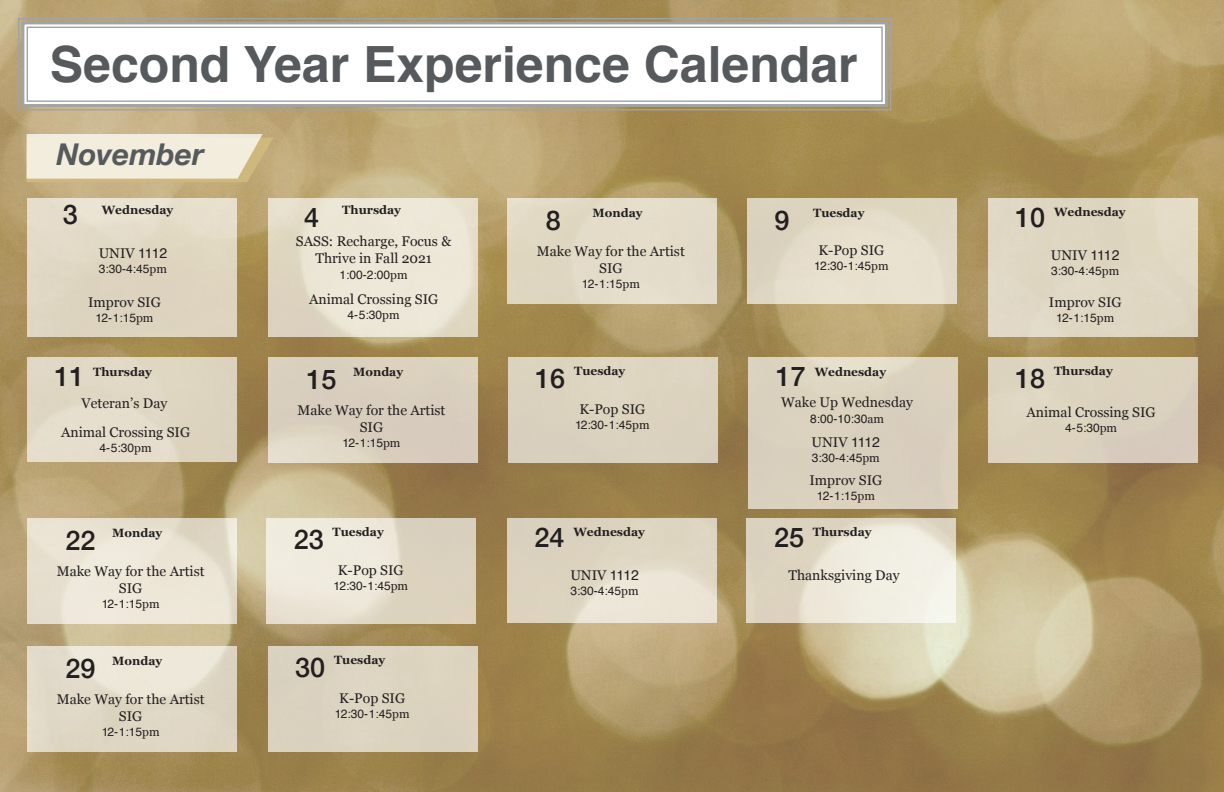
<style>
.page{position:relative;width:1224px;height:792px;background:#fff}
.page>*{position:absolute;margin:0;border:0;box-sizing:border-box;transform-origin:0 0}
.t1{font:700 50px "Helvetica";color:#565a5c}
.t2{font:italic 700 30px "Helvetica Neue";color:#565a5c}
.t3{font:500 27px "Helvetica Neue";color:#231f20}
.t4{font:14px/16.8px "Georgia";color:#231f20;text-align:center}
.t5{font:12px "Helvetica";color:#231f20}
.t6{font:700 12px "Georgia";color:#231f20}
.s1{font-family:"Helvetica"}
.s2{font-family:"Georgia"}
</style>
<div class="page">
<img style="left:0;top:0;width:1224px;height:792px">
<div style="left:27px;top:198px;width:210px;height:138px;background:linear-gradient(to bottom,#e7dfcd,#dad0bb)"></div>
<div style="left:988px;top:198px;width:210px;height:138px;background:#dfd7c3"></div>
<svg style="left:268px;top:198px;width:210px;height:138px;background:#e8e2d1"></svg>
<svg style="left:27px;top:134px;width:247px;height:48px;background:#ebe3cd"></svg>
<svg style="left:17px;top:17px;width:875px;height:94px"></svg>
<div style="left:22px;top:22px;width:866px;height:85px;border:3px solid #a1a4a3"></div>
<div style="left:27px;top:27px;width:856px;height:75px;border:1px solid #a1a4a3"></div>
<svg style="left:507px;top:518px;width:210px;height:105px;background:#e0d8c6"></svg>
<div style="left:27px;top:357px;width:210px;height:105px;background:#e0d7c4"></div>
<svg style="left:747px;top:518px;width:209px;height:105px;background:#e8e3d3"></svg>
<div style="left:748px;top:357px;width:210px;height:151px;background:#d9d0be"></div>
<div style="left:507px;top:198px;width:210px;height:105px;background:#e3dbc9"></div>
<div style="left:268px;top:357px;width:210px;height:105px;background:#d9cebe"></div>
<svg style="left:27px;top:518px;width:210px;height:105px;background:#e9e3d3"></svg>
<div style="left:27px;top:646px;width:210px;height:105px;background:linear-gradient(to bottom,#eae5d6,#dbd2bf)"></div>
<div style="left:747px;top:199px;width:210px;height:105px;background:#e5ddca"></div>
<div style="left:508px;top:357px;width:210px;height:105px;background:#dbd2be"></div>
<svg style="left:266px;top:518px;width:210px;height:105px;background:#e5dfcf"></svg>
<div style="left:268px;top:646px;width:210px;height:105px;background:#dcd3bf"></div>
<div style="left:988px;top:357px;width:210px;height:105px;background:#dcd3bf"></div>
<p class="t1" style="left:50px;top:24px;width:809px">Second Year Experience Calendar</p>
<p class="t2" style="left:57px;top:130px;width:149px">November</p>
<p class="t3" style="left:63px;top:193px;width:17px">3</p>
<p class="t6" style="left:102px;top:201px;width:73px">Wednesday</p>
<p class="t4" style="left:99px;top:244px;width:70px">UNIV <span class="s1">1112</span></p>
<p class="t5" style="left:99px;top:259px;width:70px">3:30-4:45<span class="s2">pm</span></p>
<p class="t3" style="left:304px;top:196px;width:17px">4</p>
<p class="t6" style="left:342px;top:201px;width:60px">Thursday</p>
<p class="t4" style="left:296px;top:232px;width:157px">SASS: Recharge, Focus &amp;<br>Thrive in Fall 2021</p>
<p class="t5" style="left:340px;top:266px;width:70px">1:00-2:00<span class="s2">pm</span></p>
<p class="t3" style="left:546px;top:198px;width:17px">8</p>
<p class="t6" style="left:593px;top:203px;width:52px">Monday</p>
<p class="t4" style="left:537px;top:242px;width:149px">Make Way for the Artist<br>SIG</p>
<p class="t5" style="left:582px;top:274px;width:60px">12-1:15<span class="s2">pm</span></p>
<p class="t3" style="left:774px;top:199px;width:17px">9</p>
<p class="t6" style="left:813px;top:204px;width:53px">Tuesday</p>
<p class="t4" style="left:818px;top:241px;width:67px">K-Pop SIG</p>
<p class="t5" style="left:814px;top:257px;width:76px">12:30-1:45<span class="s2">pm</span></p>
<p class="t4" style="left:88px;top:294px;width:74px">Improv SIG</p>
<p class="t5" style="left:95px;top:309px;width:60px">12-1:15<span class="s2">pm</span></p>
<p class="t4" style="left:309px;top:291px;width:131px">Animal Crossing SIG</p>
<p class="t5" style="left:348px;top:306px;width:54px">4-5:30<span class="s2">pm</span></p>
<p class="t3" style="left:54px;top:354px;width:32px">11</p>
<p class="t6" style="left:93px;top:362px;width:60px">Thursday</p>
<p class="t3" style="left:306px;top:357px;width:32px">15</p>
<p class="t6" style="left:353px;top:363px;width:52px">Monday</p>
<p class="t3" style="left:535px;top:357px;width:32px">16</p>
<p class="t6" style="left:574px;top:362px;width:53px">Tuesday</p>
<p class="t3" style="left:776px;top:355px;width:32px">17</p>
<p class="t6" style="left:815px;top:363px;width:73px">Wednesday</p>
<p class="t4" style="left:82px;top:395px;width:87px">Veteran’s Day</p>
<p class="t4" style="left:61px;top:423px;width:131px">Animal Crossing SIG</p>
<p class="t5" style="left:100px;top:438px;width:54px">4-5:30<span class="s2">pm</span></p>
<p class="t4" style="left:298px;top:401px;width:149px">Make Way for the Artist<br>SIG</p>
<p class="t5" style="left:343px;top:434px;width:60px">12-1:15<span class="s2">pm</span></p>
<p class="t4" style="left:579px;top:400px;width:67px">K-Pop SIG</p>
<p class="t5" style="left:575px;top:415px;width:76px">12:30-1:45<span class="s2">pm</span></p>
<p class="t4" style="left:781px;top:393px;width:133px">Wake Up Wednesday</p>
<p class="t5" style="left:810px;top:409px;width:76px">8:00-10:30<span class="s2">am</span></p>
<p class="t4" style="left:812px;top:433px;width:70px">UNIV <span class="s1">1112</span></p>
<p class="t5" style="left:812px;top:448px;width:70px">3:30-4:45<span class="s2">pm</span></p>
<p class="t4" style="left:809px;top:471px;width:74px">Improv SIG</p>
<p class="t5" style="left:817px;top:487px;width:60px">12-1:15<span class="s2">pm</span></p>
<p class="t3" style="left:66px;top:518px;width:32px">22</p>
<p class="t6" style="left:112px;top:523px;width:52px">Monday</p>
<p class="t3" style="left:294px;top:518px;width:32px">23</p>
<p class="t6" style="left:333px;top:523px;width:53px">Tuesday</p>
<p class="t3" style="left:535px;top:515px;width:32px">24</p>
<p class="t6" style="left:573px;top:523px;width:73px">Wednesday</p>
<p class="t3" style="left:774px;top:515px;width:32px">25</p>
<p class="t6" style="left:813px;top:523px;width:60px">Thursday</p>
<p class="t4" style="left:57px;top:562px;width:149px">Make Way for the Artist<br>SIG</p>
<p class="t5" style="left:102px;top:594px;width:60px">12-1:15<span class="s2">pm</span></p>
<p class="t4" style="left:338px;top:561px;width:67px">K-Pop SIG</p>
<p class="t5" style="left:333px;top:576px;width:76px">12:30-1:45<span class="s2">pm</span></p>
<p class="t4" style="left:570px;top:567px;width:70px">UNIV <span class="s1">1112</span></p>
<p class="t5" style="left:571px;top:582px;width:70px">3:30-4:45<span class="s2">pm</span></p>
<p class="t4" style="left:788px;top:567px;width:113px">Thanksgiving Day</p>
<p class="t3" style="left:66px;top:646px;width:32px">29</p>
<p class="t6" style="left:112px;top:651px;width:52px">Monday</p>
<p class="t3" style="left:295px;top:646px;width:32px">30</p>
<p class="t6" style="left:334px;top:651px;width:53px">Tuesday</p>
<p class="t4" style="left:57px;top:690px;width:149px">Make Way for the Artist<br>SIG</p>
<p class="t5" style="left:102px;top:722px;width:60px">12-1:15<span class="s2">pm</span></p>
<p class="t4" style="left:339px;top:689px;width:67px">K-Pop SIG</p>
<p class="t5" style="left:335px;top:704px;width:76px">12:30-1:45<span class="s2">pm</span></p>
<p class="t3" style="left:1015px;top:195px;width:32px">10</p>
<p class="t6" style="left:1054px;top:203px;width:73px">Wednesday</p>
<p class="t4" style="left:1051px;top:247px;width:70px">UNIV <span class="s1">1112</span></p>
<p class="t5" style="left:1051px;top:262px;width:70px">3:30-4:45<span class="s2">pm</span></p>
<p class="t4" style="left:1049px;top:294px;width:74px">Improv SIG</p>
<p class="t5" style="left:1056px;top:309px;width:60px">12-1:15<span class="s2">pm</span></p>
<p class="t3" style="left:1015px;top:357px;width:32px">18</p>
<p class="t6" style="left:1054px;top:362px;width:60px">Thursday</p>
<p class="t4" style="left:1027px;top:403px;width:131px">Animal Crossing SIG</p>
<p class="t5" style="left:1065px;top:418px;width:54px">4-5:30<span class="s2">pm</span></p>
</div>
